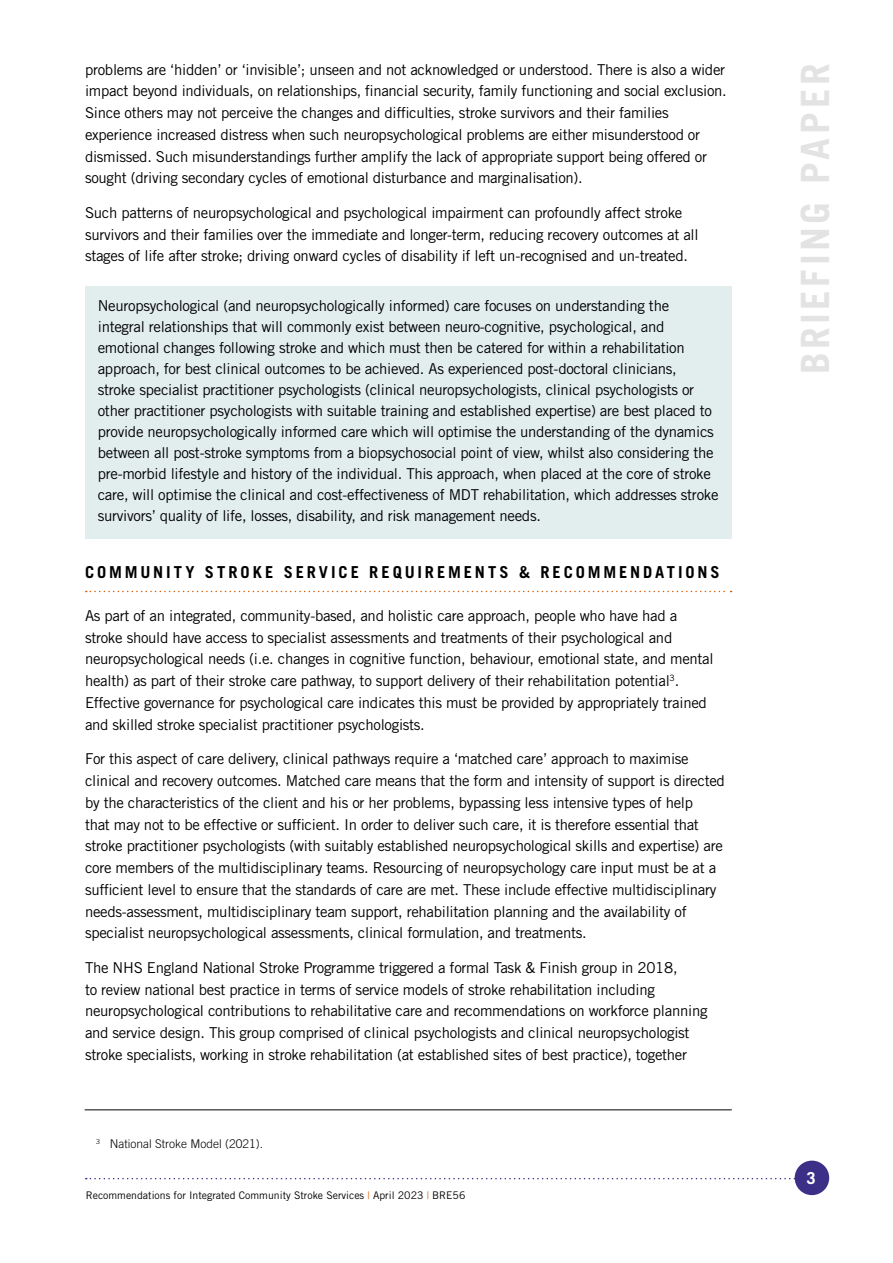
<style>
.page{position:relative;width:893px;height:1263px;background:#fff}
.page>*{position:absolute;margin:0;border:0;box-sizing:border-box;transform-origin:0 0}
.t1{font:700 39px "Trade Gothic LT Std";letter-spacing:.09em;color:#e3e3e3}
.t2{font:700 16.5px "Trade Gothic LT Std";letter-spacing:.175em;color:#000}
.t3{font:700 16.5px "Trade Gothic LT Std";color:#fff}
.t4{font:15px/21.8px "Trade Gothic LT Std";letter-spacing:-.02em;color:#000}
.t5{font:300 12px "Trade Gothic LT Std";color:#000}
.t6{font:10.5px "Trade Gothic LT Std";color:#000}
.s1{color:#da5f06}
</style>
<div class="page">
<svg style="left:86px;top:1178px;width:709px;height:1px"></svg>
<div style="left:795px;top:1160px;width:34px;height:35px;background:#3c2f88;border-radius:50%"></div>
<div style="left:85px;top:287px;width:646px;height:252px;background:#e2edee"></div>
<svg style="left:86px;top:591px;width:646px;height:1px"></svg>
<hr style="left:85px;top:1109px;width:647px;height:1px;background:#000">
<p class="t4" style="left:85px;top:58px;width:643px">problems are ‘hidden’ or ‘invisible’; unseen and not acknowledged or understood. There is also a wider impact beyond individuals, on relationships, financial security, family functioning and social exclusion.<br>Since others may not perceive the changes and difficulties, stroke survivors and their families experience increased distress when such neuropsychological problems are either misunderstood or dismissed. Such misunderstandings further amplify the lack of appropriate support being offered or sought (driving secondary cycles of emotional disturbance and marginalisation).</p>
<p class="t4" style="left:85px;top:201px;width:615px">Such patterns of neuropsychological and psychological impairment can profoundly affect stroke survivors and their families over the immediate and longer-term, reducing recovery outcomes at all stages of life after stroke; driving onward cycles of disability if left un-recognised and un-treated.</p>
<p class="t4" style="left:98px;top:295px;width:622px;line-height:21px">Neuropsychological (and neuropsychologically informed) care focuses on understanding the integral relationships that will commonly exist between neuro-cognitive, psychological, and emotional changes following stroke and which must then be catered for within a rehabilitation approach, for best clinical outcomes to be achieved. As experienced post-doctoral clinicians,<br>stroke specialist practitioner psychologists (clinical neuropsychologists, clinical psychologists or other practitioner psychologists with suitable training and established expertise) are best placed to provide neuropsychologically informed care which will optimise the understanding of the dynamics between all post-stroke symptoms from a biopsychosocial point of view, whilst also considering the pre-morbid lifestyle and history of the individual. This approach, when placed at the core of stroke care, will optimise the clinical and cost-effectiveness of MDT rehabilitation, which addresses stroke survivors’ quality of life, losses, disability, and risk management needs.</p>
<p class="t2" style="left:85px;top:562px;width:636px">COMMUNITY STROKE SERVICE REQUIREMENTS &amp; RECOMMENDATIONS</p>
<p class="t4" style="left:85px;top:605px;width:630px">As part of an integrated, community-based, and holistic care approach, people who have had a stroke should have access to specialist assessments and treatments of their psychological and neuropsychological needs (i.e. changes in cognitive function, behaviour, emotional state, and mental health) as part of their stroke care pathway, to support delivery of their rehabilitation potential<sup>3</sup>.<br>Effective governance for psychological care indicates this must be provided by appropriately trained and skilled stroke specialist practitioner psychologists.</p>
<p class="t4" style="left:85px;top:748px;width:641px">For this aspect of care delivery, clinical pathways require a ‘matched care’ approach to maximise clinical and recovery outcomes. Matched care means that the form and intensity of support is directed by the characteristics of the client and his or her problems, bypassing less intensive types of help<br>that may not to be effective or sufficient. In order to deliver such care, it is therefore essential that stroke practitioner psychologists (with suitably established neuropsychological skills and expertise) are core members of the multidisciplinary teams. Resourcing of neuropsychology care input must be at a sufficient level to ensure that the standards of care are met. These include effective multidisciplinary needs-assessment, multidisciplinary team support, rehabilitation planning and the availability of specialist neuropsychological assessments, clinical formulation, and treatments.</p>
<p class="t4" style="left:85px;top:956px;width:624px">The NHS England National Stroke Programme triggered a formal Task &amp; Finish group in 2018,<br>to review national best practice in terms of service models of stroke rehabilitation including neuropsychological contributions to rehabilitative care and recommendations on workforce planning and service design. This group comprised of clinical psychologists and clinical neuropsychologist stroke specialists, working in stroke rehabilitation (at established sites of best practice), together</p>
<p class="t5" style="left:96px;top:1137px;width:169px"><sup>3</sup> National Stroke Model (2021).</p>
<p class="t6" style="left:86px;top:1189px;width:381px">Recommendations for Integrated Community Stroke Services <span class="s1">|</span> April 2023 <span class="s1">|</span> BRE56</p>
<h1 class="t1" style="left:791px;top:374px;width:312px;rotate:-90deg">BRIEFING PAPER</h1>
<p class="t3" style="left:807px;top:1168px;width:11px">3</p>
</div>
